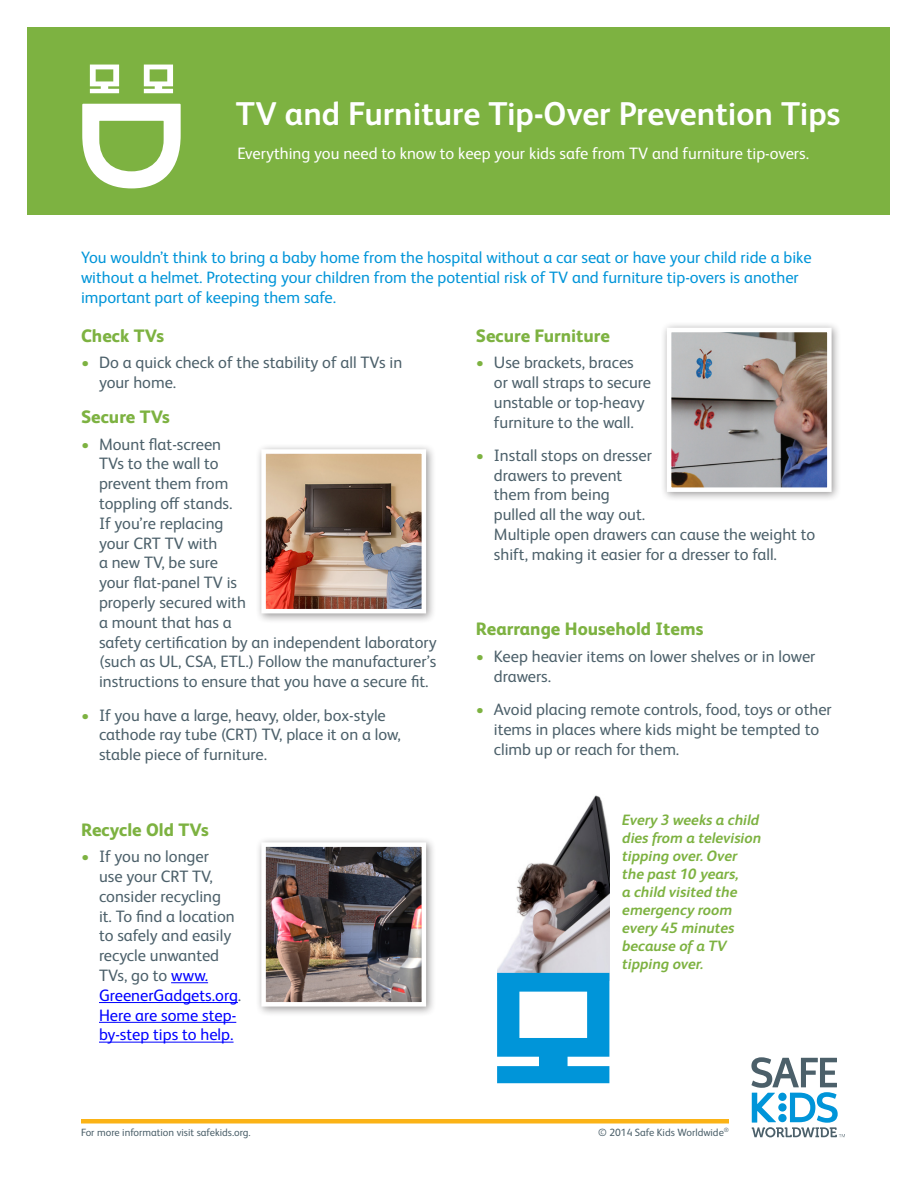
<style>
.page{position:relative;width:918px;height:1188px;background:#fff}
.page>*{position:absolute;margin:0;border:0;box-sizing:border-box;transform-origin:0 0}
.t1{font:700 33px "FS Albert Pro";color:#fff}
.SUBHEAD{font:800 18px "FS Albert Pro";color:#7db241}
.COLOR_BULLETS__GRAY{font:16.5px/19.8px "FS Albert Pro";color:#4c606a}
.COLOR_BULLETS__GRAY-2{font:16.5px/19.8px "FS Albert Pro";color:#0095d9}
.BODY{font:16.5px "FS Albert Pro";color:#fff}
.SUBHEAD-2{font:italic 700 15px/18px "FS Albert Pro";color:#7db241}
.t2{font:10.5px "FS Albert Pro";color:#4c606a}
.s1{color:#7db241}
.s2{color:#00f}
</style>
<div class="page">
<div style="left:81px;top:1119px;width:648px;height:5px;background:#fbb316"></div>
<svg style="left:751px;top:1057px;width:94px;height:80px"></svg>
<hr style="left:171px;top:982px;width:37px;height:1px;background:#00f">
<hr style="left:99px;top:1002px;width:139px;height:1px;background:#00f">
<hr style="left:99px;top:1022px;width:137px;height:1px;background:#00f">
<hr style="left:99px;top:1042px;width:135px;height:1px;background:#00f">
<div style="left:28px;top:28px;width:862px;height:187px;background:#7db241"></div>
<svg style="left:82px;top:104px;width:99px;height:84px"></svg>
<svg style="left:90px;top:65px;width:29px;height:28px"></svg>
<svg style="left:144px;top:65px;width:29px;height:28px"></svg>
<div style="left:255px;top:443px;width:181px;height:180px;background:#231f20;opacity:.45"></div>
<img style="left:266px;top:454px;width:155px;height:154px">
<div style="left:261px;top:449px;width:165px;height:164px;border:4px solid #fff"></div>
<div style="left:255px;top:836px;width:181px;height:180px;background:#231f20;opacity:.45"></div>
<img style="left:266px;top:847px;width:155px;height:155px">
<div style="left:261px;top:842px;width:165px;height:165px;border:4px solid #fff"></div>
<div style="left:660px;top:321px;width:181px;height:181px;background:#231f20;opacity:.45"></div>
<img style="left:672px;top:333px;width:155px;height:154px">
<div style="left:667px;top:328px;width:165px;height:164px;border:4px solid #fff"></div>
<img style="left:497px;top:795px;width:113px;height:185px">
<svg style="left:497px;top:973px;width:112px;height:110px"></svg>
<p class="t1" style="left:236px;top:90px;width:606px">TV and Furniture Tip-Over Prevention Tips</p>
<p class="BODY" style="left:237px;top:142px;width:573px">Everything you need to know to keep your kids safe from TV and furniture tip-overs.</p>
<p class="COLOR_BULLETS__GRAY-2" style="left:81px;top:246px;width:732px">You wouldn’t think to bring a baby home from the hospital without a car seat or have your child ride a bike without a helmet. Protecting your children from the potential risk of TV and furniture tip-overs is another important part of keeping them safe.</p>
<p class="SUBHEAD" style="left:81px;top:321px;width:85px">Check TVs</p>
<p class="COLOR_BULLETS__GRAY" style="left:99px;top:351px;width:305px;text-indent:-18px"><span class="s1">•</span> Do a quick check of the stability of all TVs in your home.</p>
<p class="SUBHEAD" style="left:81px;top:403px;width:90px">Secure TVs</p>
<p class="COLOR_BULLETS__GRAY" style="left:99px;top:433px;width:339px;text-indent:-18px"><span class="s1">•</span> Mount flat-screen<br>TVs to the wall to<br>prevent them from<br>toppling off stands.<br>If you’re replacing<br>your CRT TV with<br>a new TV, be sure<br>your flat-panel TV is<br>properly secured with<br>a mount that has a<br>safety certification by an independent laboratory (such as UL, CSA, ETL.) Follow the manufacturer’s instructions to ensure that you have a secure fit.</p>
<p class="COLOR_BULLETS__GRAY" style="left:99px;top:704px;width:303px;text-indent:-18px"><span class="s1">•</span> If you have a large, heavy, older, box-style cathode ray tube (CRT) TV, place it on a low, stable piece of furniture.</p>
<p class="SUBHEAD" style="left:81px;top:815px;width:129px">Recycle Old TVs</p>
<p class="COLOR_BULLETS__GRAY" style="left:99px;top:846px;width:144px;text-indent:-18px"><span class="s1">•</span> If you no longer<br>use your CRT TV, consider recycling<br>it. To find a location to safely and easily recycle unwanted<br>TVs, go to <span class="s2">www.<br>GreenerGadgets.org</span>.<br><span class="s2">Here are some step&shy;by-step tips to help.</span></p>
<p class="t2" style="left:81px;top:1125px;width:171px">For more information visit safekids.org.</p>
<p class="SUBHEAD" style="left:476px;top:321px;width:136px">Secure Furniture</p>
<p class="COLOR_BULLETS__GRAY" style="left:494px;top:351px;width:159px;text-indent:-18px"><span class="s1">•</span> Use brackets, braces or wall straps to secure unstable or top-heavy furniture to the wall.</p>
<p class="COLOR_BULLETS__GRAY" style="left:494px;top:444px;width:323px;text-indent:-18px"><span class="s1">•</span> Install stops on dresser<br>drawers to prevent<br>them from being<br>pulled all the way out.<br>Multiple open drawers can cause the weight to shift, making it easier for a dresser to fall.</p>
<p class="SUBHEAD" style="left:476px;top:615px;width:229px">Rearrange Household Items</p>
<p class="COLOR_BULLETS__GRAY" style="left:494px;top:645px;width:323px;text-indent:-18px"><span class="s1">•</span> Keep heavier items on lower shelves or in lower drawers.</p>
<p class="COLOR_BULLETS__GRAY" style="left:494px;top:698px;width:339px;text-indent:-18px"><span class="s1">•</span> Avoid placing remote controls, food, toys or other items in places where kids might be tempted to climb up or reach for them.</p>
<p class="SUBHEAD-2" style="left:622px;top:810px;width:140px">Every 3 weeks a child dies from a television tipping over. Over the past 10 years,<br>a child visited the emergency room every 45 minutes because of a TV tipping over.</p>
<p class="t2" style="left:598px;top:1125px;width:132px">© 2014 Safe Kids Worldwide<sup>®</sup></p>
</div>
